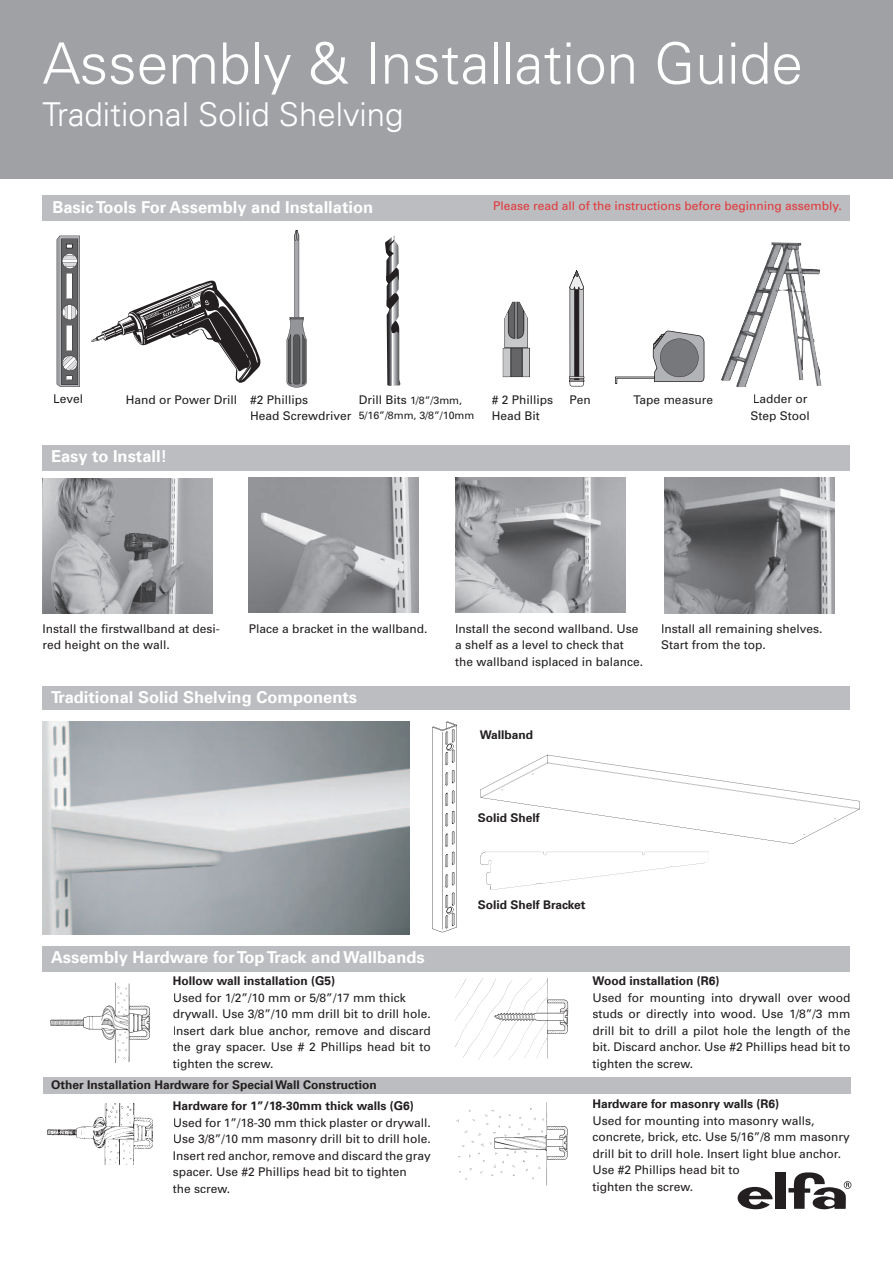
<style>
.page{position:relative;width:893px;height:1263px;background:#fff}
.page>*{position:absolute;margin:0;border:0;box-sizing:border-box;transform-origin:0 0}
.t1{font:300 57px "Univers LT";color:#fff}
.t2{font:300 33px "Univers LT";color:#fff}
.t3{font:700 16.5px "Univers LT";color:#fff}
.t4{font:12px/16.5px "Univers";color:#231f20}
.t5{font:700 12px "Univers LT";color:#231f20}
.t6{font:12px "Univers";color:#e2383c}
.t7{font:10.5px "Univers";color:#231f20}
.s1{font-size:10.5px}
</style>
<div class="page">
<div style="left:43px;top:195px;width:807px;height:25px;background:#bcbdc0"></div>
<div style="left:0;top:0;width:893px;height:179px;background:#a0a1a5"></div>
<svg style="left:737px;top:1187px;width:36px;height:22px"></svg>
<div style="left:775px;top:1172px;width:11px;height:37px;background:#231f20"></div>
<svg style="left:788px;top:1172px;width:63px;height:37px"></svg>
<img style="left:502px;top:302px;width:28px;height:75px">
<svg style="left:385px;top:235px;width:15px;height:151px"></svg>
<img style="left:721px;top:242px;width:101px;height:145px">
<svg style="left:57px;top:236px;width:23px;height:151px;background:#8e8e90"></svg>
<svg style="left:91px;top:281px;width:170px;height:102px"></svg>
<svg style="left:287px;top:230px;width:20px;height:157px"></svg>
<svg style="left:615px;top:331px;width:89px;height:53px"></svg>
<svg style="left:569px;top:270px;width:15px;height:116px;background:#949394"></svg>
<div style="left:43px;top:445px;width:807px;height:26px;background:#bcbdc0"></div>
<div style="left:43px;top:1077px;width:807px;height:16px;background:#bcbdc0"></div>
<div style="left:43px;top:946px;width:807px;height:25px;background:#bcbdc0"></div>
<div style="left:43px;top:686px;width:807px;height:23px;background:#bcbdc0"></div>
<img style="left:43px;top:721px;width:367px;height:213px">
<svg style="left:480px;top:852px;width:229px;height:38px"></svg>
<svg style="left:480px;top:755px;width:380px;height:89px"></svg>
<img style="left:43px;top:478px;width:170px;height:136px">
<img style="left:249px;top:477px;width:170px;height:135px">
<img style="left:455px;top:477px;width:170px;height:135px">
<img style="left:665px;top:478px;width:170px;height:136px">
<svg style="left:432px;top:721px;width:25px;height:211px"></svg>
<img style="left:50px;top:982px;width:100px;height:81px">
<img style="left:456px;top:979px;width:113px;height:81px">
<img style="left:47px;top:1104px;width:106px;height:60px">
<img style="left:456px;top:1093px;width:130px;height:93px">
<h1 class="t1" style="left:43px;top:29px;width:762px">Assembly &amp; Installation Guide</h1>
<h2 class="t2" style="left:43px;top:94px;width:363px">Traditional Solid Shelving</h2>
<h3 class="t3" style="left:52px;top:197px;width:322px">Basic Tools For Assembly and Installation</h3>
<p class="t6" style="left:493px;top:199px;width:350px">Please read all of the instructions before beginning assembly.</p>
<p class="t4" style="left:53px;top:391px;width:32px">Level</p>
<p class="t4" style="left:250px;top:391px;width:103px;text-indent:-124px">Hand or Power Drill #2 Phillips<br>Head Screwdriver</p>
<p class="t4" style="left:359px;top:391px;width:105px">Drill Bits <span class="s1">1/8”/3mm,</span></p>
<p class="t7" style="left:359px;top:409px;width:117px">5/16”/8mm, 3/8”/10mm</p>
<h3 class="t3" style="left:51px;top:446px;width:118px">Easy to Install!</h3>
<p class="t4" style="left:492px;top:391px;width:63px"># 2 Phillips<br>Head Bit</p>
<p class="t4" style="left:634px;top:391px;width:81px">Tape measure</p>
<p class="t4" style="left:751px;top:391px;width:61px">Ladder or<br>Step Stool</p>
<p class="t4" style="left:569px;top:391px;width:23px">Pen</p>
<p class="t4" style="left:43px;top:620px;width:179px">Install the firstwallband at desi&shy;red height on the wall.</p>
<p class="t4" style="left:249px;top:620px;width:180px">Place a bracket in the wallband.</p>
<p class="t4" style="left:455px;top:620px;width:190px">Install the second wallband. Use a shelf as a level to check that the wallband isplaced in balance.</p>
<p class="t4" style="left:661px;top:620px;width:163px">Install all remaining shelves.<br>Start from the top.</p>
<h3 class="t3" style="left:51px;top:687px;width:308px">Traditional Solid Shelving Components</h3>
<h3 class="t3" style="left:51px;top:947px;width:375px">Assembly Hardware for Top Track and Wallbands</h3>
<p class="t5" style="left:173px;top:974px;width:164px">Hollow wall installation (G5)</p>
<p class="t4" style="left:173px;top:989px;width:259px">Used for 1/2”/10 mm or 5/8”/17 mm thick drywall. Use 3/8”/10 mm drill bit to drill hole.<br>Insert dark blue anchor, remove and discard the gray spacer. Use # 2 Phillips head bit to tighten the screw.</p>
<p class="t5" style="left:51px;top:1078px;width:327px">Other Installation Hardware for Special Wall Construction</p>
<p class="t5" style="left:173px;top:1099px;width:242px">Hardware for 1”/18-30mm thick walls (G6)</p>
<p class="t4" style="left:173px;top:1114px;width:259px">Used for 1”/18-30 mm thick plaster or drywall.<br>Use 3/8”/10 mm masonry drill bit to drill hole.<br>Insert red anchor, remove and discard the gray spacer. Use #2 Phillips head bit to tighten<br>the screw.</p>
<p class="t5" style="left:480px;top:727px;width:55px">Wallband</p>
<p class="t5" style="left:478px;top:810px;width:64px">Solid Shelf</p>
<p class="t5" style="left:478px;top:898px;width:109px">Solid Shelf Bracket</p>
<p class="t5" style="left:592px;top:974px;width:128px">Wood installation (R6)</p>
<p class="t4" style="left:592px;top:989px;width:259px;text-align:justify">Used for mounting into drywall over wood studs or directly into wood. Use 1/8”/3 mm drill bit to drill a pilot hole the length of the bit. Discard anchor. Use #2 Phillips head bit to tighten the screw.</p>
<p class="t5" style="left:592px;top:1097px;width:188px">Hardware for masonry walls (R6)</p>
<p class="t4" style="left:592px;top:1112px;width:259px">Used for mounting into masonry walls, concrete, brick, etc. Use 5/16”/8 mm masonry drill bit to drill hole. Insert light blue anchor.<br>Use #2 Phillips head bit to<br>tighten the screw.</p>
</div>
